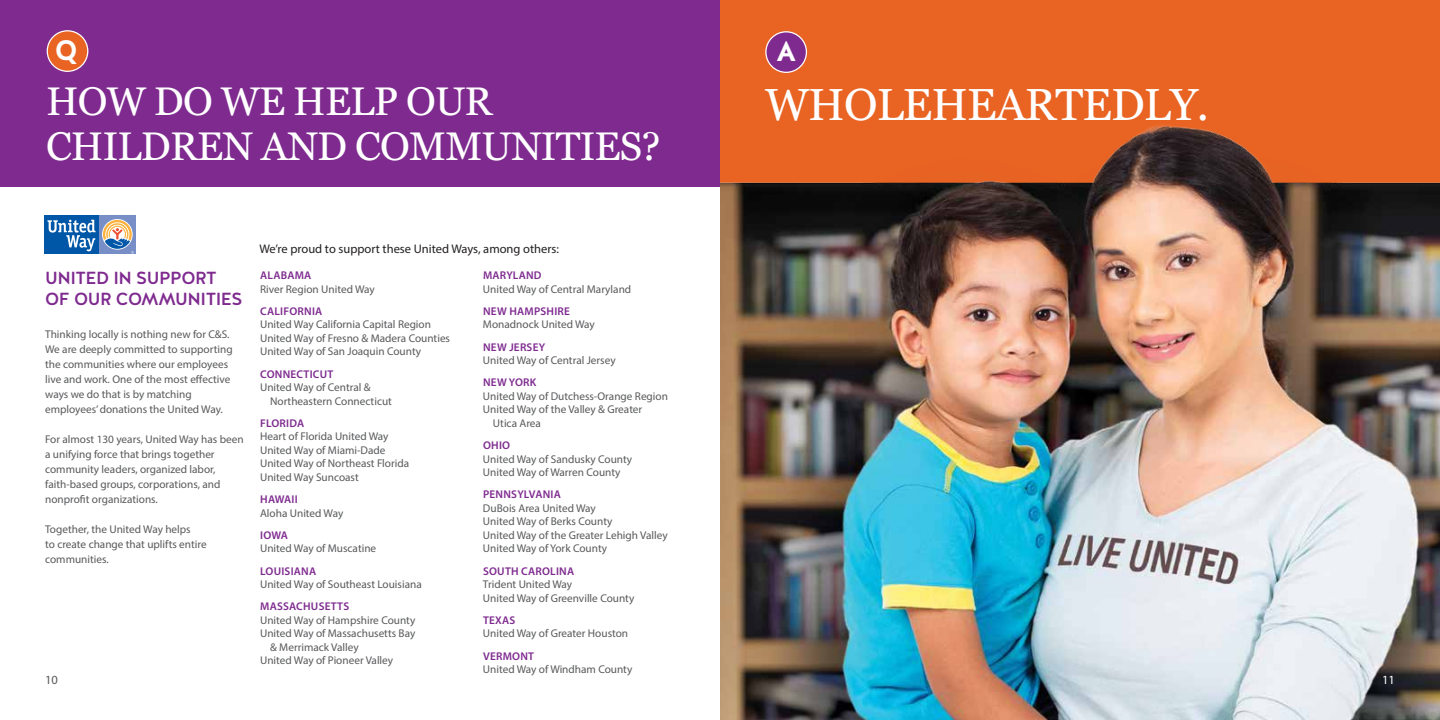
<style>
.page{position:relative;width:1440px;height:720px;background:#fff}
.page>*{position:absolute;margin:0;border:0;box-sizing:border-box;transform-origin:0 0}
.t1{font:45px "Georgia";letter-spacing:-.02em;color:#fff}
.t2{font:40px/45px "Georgia";letter-spacing:-.02em;color:#fff}
.t3{font:700 28.12px "Halis R";color:#fff}
.t4{font:500 17.5px/21px "Halis R";letter-spacing:-.03em;color:#7e2a8f}
.t5{font:12.5px "Myriad Pro";color:#231f20}
.t6{font:12.5px "Myriad Pro";color:#58595b}
.t7{font:12.5px "Myriad Pro";color:#fff}
.t8{font:11.25px/13.5px "Myriad Pro";color:#58595b}
.t9{font:600 11.25px "Myriad Pro";letter-spacing:.02em;color:#7e2a8f}
</style>
<div class="page">
<div style="left:720px;top:0;width:720px;height:187px;background:#e96423"></div>
<div style="left:0;top:0;width:720px;height:187px;background:#7e2a8f"></div>
<div style="left:47px;top:31px;width:41px;height:40px;background:#e96423;border-radius:50%"></div>
<div style="left:47px;top:30px;width:41px;height:42px;border:1px solid #fff;border-radius:50%"></div>
<div style="left:766px;top:32px;width:40px;height:40px;background:#7e2a8f;border-radius:50%"></div>
<div style="left:765px;top:31px;width:42px;height:42px;border:1px solid #fff;border-radius:50%"></div>
<svg style="left:44px;top:215px;width:1px;height:39px"></svg>
<div style="left:99px;top:215px;width:37px;height:39px;background:#788ec7"></div>
<svg style="left:102px;top:219px;width:31px;height:31px"></svg>
<div style="left:45px;top:215px;width:54px;height:39px;background:#0056a7"></div>
<svg style="left:47px;top:220px;width:49px;height:31px"></svg>
<svg style="left:103px;top:220px;width:31px;height:34px"></svg>
<img style="left:720px;top:125px;width:720px;height:595px">
<h3 class="t3" style="left:55px;top:32px;width:25px">Q</h3>
<h3 class="t3" style="left:776px;top:33px;width:22px">A</h3>
<h1 class="t1" style="left:765px;top:72px;width:445px">WHOLEHEARTEDLY.</h1>
<h2 class="t2" style="left:46px;top:78px;width:616px">HOW DO WE HELP OUR<br>CHILDREN AND COMMUNITIES?</h2>
<p class="t5" style="left:259px;top:241px;width:301px">We’re proud to support these United Ways, among others:</p>
<p class="t9" style="left:260px;top:268px;width:53px">ALABAMA</p>
<p class="t8" style="left:260px;top:282px;width:116px">River Region United Way</p>
<p class="t9" style="left:260px;top:304px;width:64px">CALIFORNIA</p>
<p class="t8" style="left:260px;top:318px;width:191px">United Way California Capital Region<br>United Way of Fresno &amp; Madera Counties<br>United Way of San Joaquin County</p>
<p class="t9" style="left:260px;top:367px;width:75px">CONNECTICUT</p>
<p class="t8" style="left:270px;top:380px;width:123px;text-indent:-10px">United Way of Central &amp;<br>Northeastern Connecticut</p>
<p class="t9" style="left:260px;top:416px;width:46px">FLORIDA</p>
<p class="t8" style="left:260px;top:430px;width:151px">Heart of Florida United Way<br>United Way of Miami-Dade<br>United Way of Northeast Florida<br>United Way Suncoast</p>
<p class="t9" style="left:260px;top:492px;width:39px">HAWAII</p>
<p class="t8" style="left:260px;top:506px;width:85px">Aloha United Way</p>
<p class="t9" style="left:260px;top:528px;width:29px">IOWA</p>
<p class="t8" style="left:260px;top:542px;width:118px">United Way of Muscatine</p>
<p class="t9" style="left:260px;top:564px;width:58px">LOUISIANA</p>
<p class="t8" style="left:260px;top:577px;width:163px">United Way of Southeast Louisiana</p>
<p class="t9" style="left:260px;top:599px;width:90px">MASSACHUSETTS</p>
<p class="t8" style="left:260px;top:613px;width:157px">United Way of Hampshire County</p>
<p class="t8" style="left:260px;top:627px;width:157px">United Way of Massachusetts Bay</p>
<p class="t8" style="left:270px;top:640px;width:90px">&amp; Merrimack Valley</p>
<p class="t8" style="left:260px;top:654px;width:135px">United Way of Pioneer Valley</p>
<p class="t9" style="left:483px;top:268px;width:60px">MARYLAND</p>
<p class="t8" style="left:483px;top:282px;width:150px">United Way of Central Maryland</p>
<p class="t9" style="left:483px;top:304px;width:88px">NEW HAMPSHIRE</p>
<p class="t8" style="left:483px;top:318px;width:113px">Monadnock United Way</p>
<p class="t9" style="left:483px;top:340px;width:64px">NEW JERSEY</p>
<p class="t8" style="left:483px;top:353px;width:134px">United Way of Central Jersey</p>
<p class="t9" style="left:483px;top:375px;width:55px">NEW YORK</p>
<p class="t8" style="left:483px;top:389px;width:186px">United Way of Dutchess-Orange Region</p>
<p class="t8" style="left:483px;top:403px;width:161px">United Way of the Valley &amp; Greater</p>
<p class="t8" style="left:493px;top:416px;width:50px">Utica Area</p>
<p class="t9" style="left:483px;top:438px;width:29px">OHIO</p>
<p class="t8" style="left:483px;top:452px;width:151px">United Way of Sandusky County<br>United Way of Warren County</p>
<p class="t9" style="left:483px;top:487px;width:79px">PENNSYLVANIA</p>
<p class="t8" style="left:483px;top:501px;width:186px">DuBois Area United Way<br>United Way of Berks County<br>United Way of the Greater Lehigh Valley<br>United Way of York County</p>
<p class="t9" style="left:483px;top:564px;width:93px">SOUTH CAROLINA</p>
<p class="t8" style="left:483px;top:577px;width:153px">Trident United Way<br>United Way of Greenville County</p>
<p class="t9" style="left:483px;top:613px;width:34px">TEXAS</p>
<p class="t8" style="left:483px;top:627px;width:147px">United Way of Greater Houston</p>
<p class="t9" style="left:483px;top:649px;width:53px">VERMONT</p>
<p class="t8" style="left:483px;top:662px;width:151px">United Way of Windham County</p>
<h3 class="t4" style="left:45px;top:268px;width:199px">UNITED IN SUPPORT<br>OF OUR COMMUNITIES</h3>
<p class="t8" style="left:45px;top:327px;width:189px;line-height:15px">Thinking locally is nothing new for C&amp;S.<br>We are deeply committed to supporting the communities where our employees live and work. One of the most effective ways we do that is by matching employees’ donations the United Way.</p>
<p class="t8" style="left:45px;top:432px;width:200px;line-height:15px">For almost 130 years, United Way has been a unifying force that brings together community leaders, organized labor, faith-based groups, corporations, and nonprofit organizations.</p>
<p class="t8" style="left:45px;top:522px;width:163px;line-height:15px">Together, the United Way helps<br>to create change that uplifts entire communities.</p>
<p class="t6" style="left:45px;top:672px;width:14px">10</p>
<p class="t7" style="left:1382px;top:672px;width:14px">11</p>
</div>
